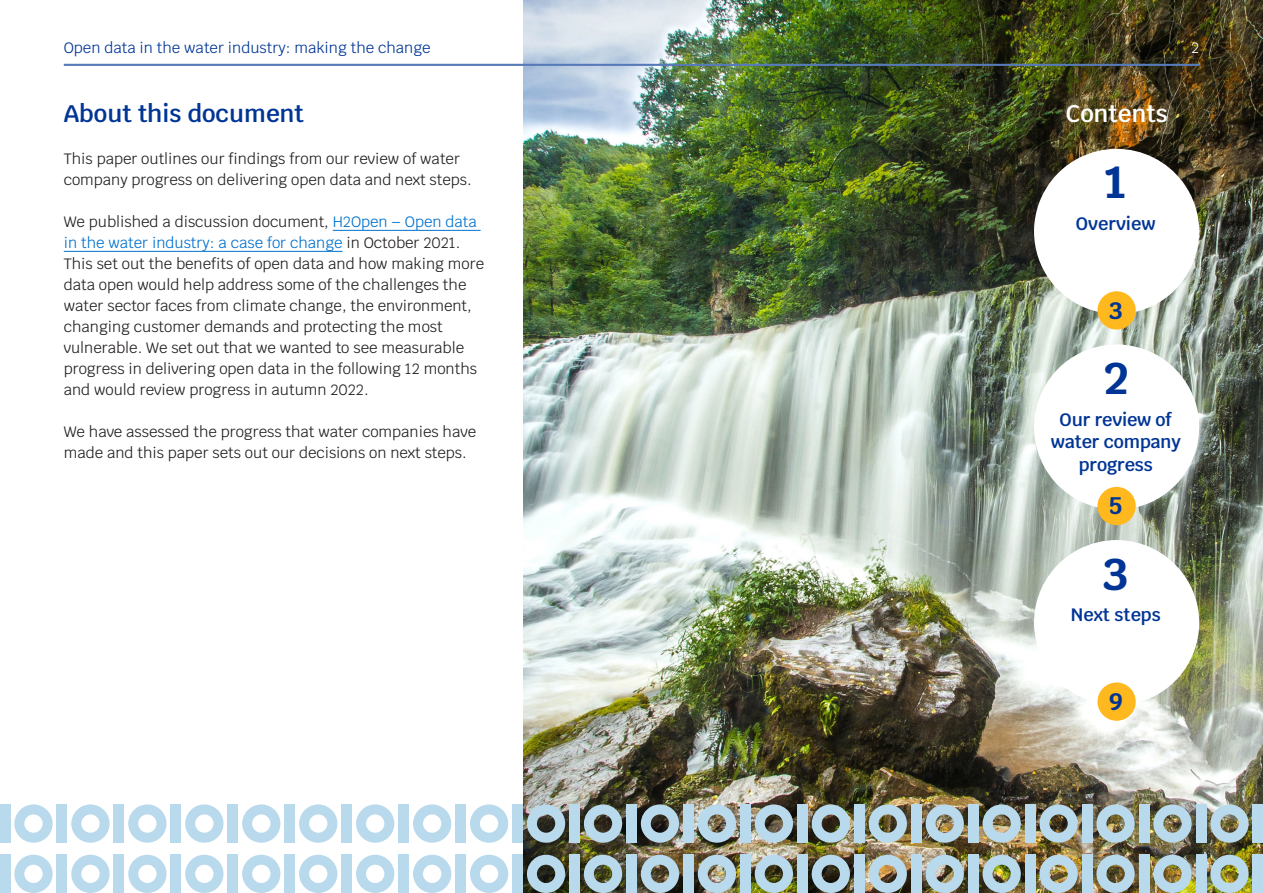
<style>
.page{position:relative;width:1263px;height:893px;background:#fff}
.page>*{position:absolute;margin:0;border:0;box-sizing:border-box;transform-origin:0 0}
.t1{font:700 45px "Krub";color:#003595}
.t2{font:600 24px "Krub";color:#003595}
.t3{font:600 24px "Krub";color:#fff}
.t4{font:700 24px "Krub";color:#003595}
.t5{font:600 18px/22.5px "Krub";letter-spacing:-.01em;color:#003595;text-align:center}
.t6{font:15px/21px "Krub";color:#231f20}
.t7{font:15px "Krub";color:#003595}
.t8{font:15px "Krub";color:#fff}
.s1{color:#0071ce}
</style>
<div class="page">
<img style="left:523px;top:0;width:740px;height:893px">
<hr style="left:333px;top:230px;width:148px;height:1px;background:#0071ce">
<hr style="left:64px;top:251px;width:279px;height:1px;background:#0071ce">
<svg style="left:1034px;top:540px;width:165px;height:165px"></svg>
<svg style="left:1034px;top:149px;width:165px;height:165px"></svg>
<div style="left:1097px;top:291px;width:39px;height:39px;background:#ffb81d;border-radius:50%"></div>
<svg style="left:1034px;top:344px;width:165px;height:166px"></svg>
<div style="left:1097px;top:487px;width:39px;height:38px;background:#ffb81d;border-radius:50%"></div>
<div style="left:1097px;top:682px;width:39px;height:39px;background:#ffb81d;border-radius:50%"></div>
<hr style="left:64px;top:64px;width:1135px;height:2px;background:#577ab9">
<div style="left:0;top:804px;width:10px;height:39px;background:#b9d9ec"></div>
<svg style="left:14px;top:804px;width:39px;height:39px"></svg>
<div style="left:57px;top:804px;width:10px;height:39px;background:#b9d9ec"></div>
<svg style="left:71px;top:804px;width:39px;height:39px"></svg>
<div style="left:114px;top:804px;width:10px;height:39px;background:#b9d9ec"></div>
<svg style="left:128px;top:804px;width:39px;height:39px"></svg>
<div style="left:171px;top:804px;width:10px;height:39px;background:#b9d9ec"></div>
<svg style="left:185px;top:804px;width:38px;height:39px"></svg>
<div style="left:228px;top:804px;width:10px;height:39px;background:#b9d9ec"></div>
<svg style="left:242px;top:804px;width:38px;height:39px"></svg>
<div style="left:285px;top:804px;width:10px;height:39px;background:#b9d9ec"></div>
<svg style="left:299px;top:804px;width:38px;height:39px"></svg>
<div style="left:342px;top:804px;width:10px;height:39px;background:#b9d9ec"></div>
<svg style="left:356px;top:804px;width:38px;height:39px"></svg>
<div style="left:399px;top:804px;width:10px;height:39px;background:#b9d9ec"></div>
<svg style="left:413px;top:804px;width:38px;height:39px"></svg>
<div style="left:456px;top:804px;width:10px;height:39px;background:#b9d9ec"></div>
<svg style="left:470px;top:804px;width:38px;height:39px"></svg>
<div style="left:513px;top:804px;width:10px;height:39px;background:#b9d9ec"></div>
<svg style="left:527px;top:804px;width:38px;height:39px"></svg>
<div style="left:569px;top:804px;width:10px;height:39px;background:#b9d9ec"></div>
<svg style="left:584px;top:804px;width:38px;height:39px"></svg>
<div style="left:626px;top:804px;width:10px;height:39px;background:#b9d9ec"></div>
<svg style="left:641px;top:804px;width:38px;height:39px"></svg>
<div style="left:683px;top:804px;width:10px;height:39px;background:#b9d9ec"></div>
<svg style="left:698px;top:804px;width:38px;height:39px"></svg>
<div style="left:740px;top:804px;width:10px;height:39px;background:#b9d9ec"></div>
<svg style="left:755px;top:804px;width:38px;height:39px"></svg>
<div style="left:797px;top:804px;width:10px;height:39px;background:#b9d9ec"></div>
<svg style="left:812px;top:804px;width:38px;height:39px"></svg>
<div style="left:854px;top:804px;width:10px;height:39px;background:#b9d9ec"></div>
<svg style="left:869px;top:804px;width:38px;height:39px"></svg>
<div style="left:911px;top:804px;width:10px;height:39px;background:#b9d9ec"></div>
<svg style="left:925px;top:804px;width:39px;height:39px;background:#a1aca7"></svg>
<div style="left:968px;top:804px;width:10px;height:39px;background:#b9d9ec"></div>
<svg style="left:982px;top:804px;width:39px;height:39px;background:#a1aca7"></svg>
<div style="left:1025px;top:804px;width:10px;height:39px;background:#b9d9ec"></div>
<svg style="left:1039px;top:804px;width:39px;height:39px;background:#929e9c"></svg>
<div style="left:1082px;top:804px;width:10px;height:39px;background:#b9d9ec"></div>
<svg style="left:1096px;top:804px;width:39px;height:39px;background:#9eaca6"></svg>
<div style="left:1139px;top:804px;width:10px;height:39px;background:#b9d9ec"></div>
<svg style="left:1153px;top:804px;width:39px;height:39px;background:#9baaa8"></svg>
<div style="left:1196px;top:804px;width:10px;height:39px;background:#b9d9ec"></div>
<svg style="left:1210px;top:804px;width:38px;height:39px"></svg>
<div style="left:1253px;top:804px;width:10px;height:39px;background:#b9d9ec"></div>
<div style="left:0;top:855px;width:10px;height:38px;background:#b9d9ec"></div>
<svg style="left:14px;top:855px;width:39px;height:38px"></svg>
<div style="left:57px;top:855px;width:10px;height:38px;background:#b9d9ec"></div>
<svg style="left:71px;top:855px;width:39px;height:38px"></svg>
<div style="left:114px;top:855px;width:10px;height:38px;background:#b9d9ec"></div>
<svg style="left:128px;top:855px;width:39px;height:38px"></svg>
<div style="left:171px;top:855px;width:10px;height:38px;background:#b9d9ec"></div>
<svg style="left:185px;top:855px;width:38px;height:38px"></svg>
<div style="left:228px;top:855px;width:10px;height:38px;background:#b9d9ec"></div>
<svg style="left:242px;top:855px;width:38px;height:38px"></svg>
<div style="left:285px;top:855px;width:10px;height:38px;background:#b9d9ec"></div>
<svg style="left:299px;top:855px;width:38px;height:38px"></svg>
<div style="left:342px;top:855px;width:10px;height:38px;background:#b9d9ec"></div>
<svg style="left:356px;top:855px;width:38px;height:38px"></svg>
<div style="left:399px;top:855px;width:10px;height:38px;background:#b9d9ec"></div>
<svg style="left:413px;top:855px;width:38px;height:38px"></svg>
<div style="left:456px;top:855px;width:10px;height:38px;background:#b9d9ec"></div>
<svg style="left:470px;top:855px;width:38px;height:38px"></svg>
<div style="left:513px;top:855px;width:10px;height:38px;background:#b9d9ec"></div>
<svg style="left:527px;top:855px;width:38px;height:38px"></svg>
<div style="left:569px;top:855px;width:10px;height:38px;background:#b9d9ec"></div>
<svg style="left:584px;top:855px;width:38px;height:38px"></svg>
<div style="left:626px;top:855px;width:10px;height:38px;background:#b9d9ec"></div>
<svg style="left:641px;top:855px;width:38px;height:38px"></svg>
<div style="left:683px;top:855px;width:10px;height:38px;background:#b9d9ec"></div>
<svg style="left:698px;top:855px;width:38px;height:38px"></svg>
<div style="left:740px;top:855px;width:10px;height:38px;background:#b9d9ec"></div>
<svg style="left:755px;top:855px;width:38px;height:38px"></svg>
<div style="left:797px;top:855px;width:10px;height:38px;background:#b9d9ec"></div>
<svg style="left:812px;top:855px;width:38px;height:38px"></svg>
<div style="left:854px;top:855px;width:10px;height:38px;background:#b9d9ec"></div>
<svg style="left:869px;top:855px;width:38px;height:38px"></svg>
<div style="left:911px;top:855px;width:10px;height:38px;background:#b9d9ec"></div>
<svg style="left:925px;top:855px;width:39px;height:38px"></svg>
<div style="left:968px;top:855px;width:10px;height:38px;background:#b9d9ec"></div>
<svg style="left:982px;top:855px;width:39px;height:38px"></svg>
<div style="left:1025px;top:855px;width:10px;height:38px;background:#b9d9ec"></div>
<svg style="left:1039px;top:855px;width:39px;height:38px"></svg>
<div style="left:1082px;top:855px;width:10px;height:38px;background:#b9d9ec"></div>
<svg style="left:1096px;top:855px;width:39px;height:38px"></svg>
<div style="left:1139px;top:855px;width:10px;height:38px;background:#b9d9ec"></div>
<svg style="left:1153px;top:855px;width:39px;height:38px"></svg>
<div style="left:1196px;top:855px;width:10px;height:38px;background:#b9d9ec"></div>
<svg style="left:1210px;top:855px;width:38px;height:38px"></svg>
<div style="left:1253px;top:855px;width:10px;height:38px;background:#b9d9ec"></div>
<p class="t7" style="left:64px;top:35px;width:368px">Open data in the water industry: making the change</p>
<p class="t8" style="left:1191px;top:35px;width:10px">2</p>
<h2 class="t2" style="left:64px;top:100px;width:242px">About this document</h2>
<p class="t6" style="left:64px;top:148px;width:409px">This paper outlines our findings from our review of water company progress on delivering open data and next steps.</p>
<p class="t6" style="left:64px;top:211px;width:422px">We published a discussion document, <span class="s1">H2Open – Open data in the water industry: a case for change</span> in October 2021.<br>This set out the benefits of open data and how making more data open would help address some of the challenges the water sector faces from climate change, the environment, changing customer demands and protecting the most vulnerable. We set out that we wanted to see measurable progress in delivering open data in the following 12 months and would review progress in autumn 2022.</p>
<p class="t6" style="left:64px;top:421px;width:414px">We have assessed the progress that water companies have made and this paper sets out our decisions on next steps.</p>
<h2 class="t3" style="left:1065px;top:100px;width:104px">Contents</h2>
<h1 class="t1" style="left:1105px;top:157px;width:22px">1</h1>
<p class="t5" style="left:1076px;top:212px;width:81px">Overview</p>
<h2 class="t4" style="left:1109px;top:296px;width:15px">3</h2>
<h1 class="t1" style="left:1104px;top:352px;width:26px">2</h1>
<p class="t5" style="left:1051px;top:408px;width:131px">Our review of water company progress</p>
<h2 class="t4" style="left:1109px;top:492px;width:15px">5</h2>
<h1 class="t1" style="left:1103px;top:548px;width:26px">3</h1>
<p class="t5" style="left:1071px;top:604px;width:91px">Next steps</p>
<h2 class="t4" style="left:1109px;top:688px;width:15px">9</h2>
</div>
